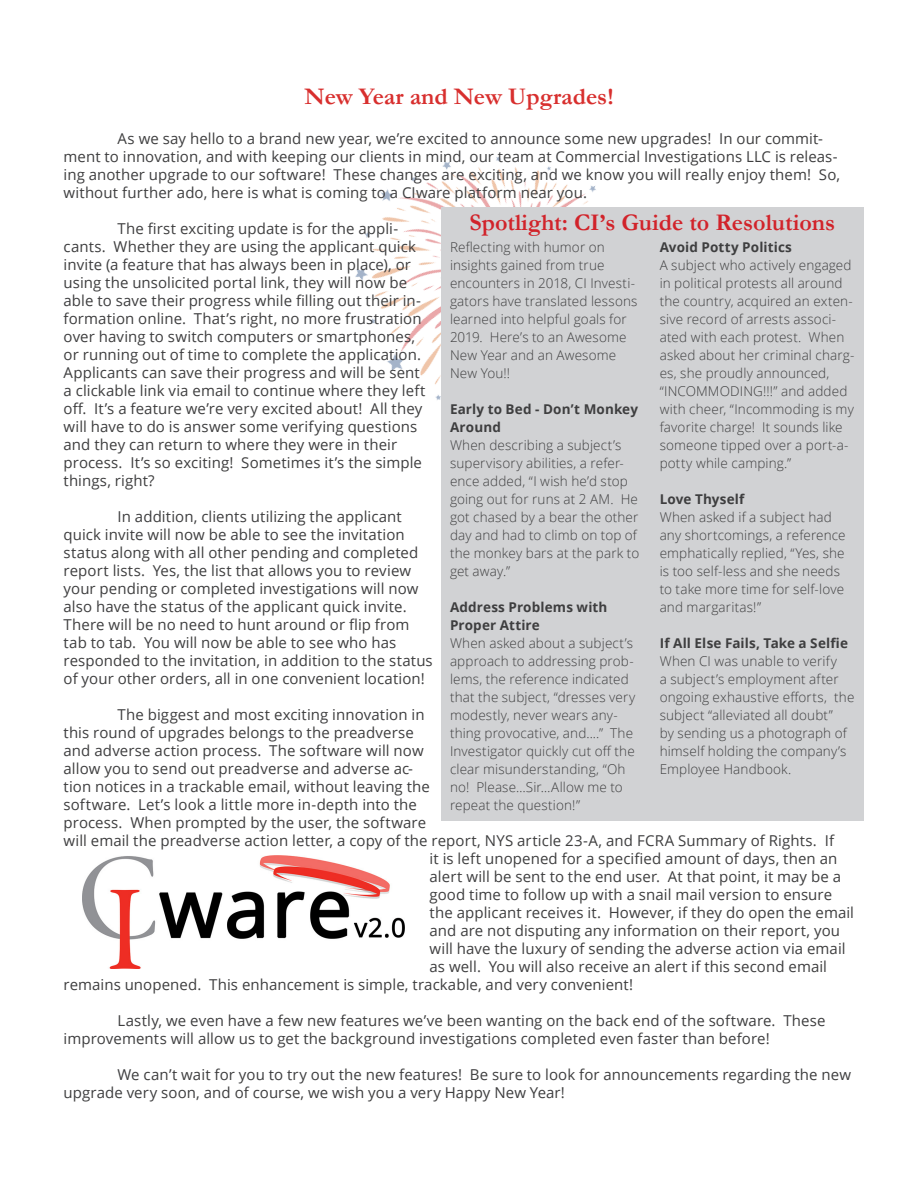
<style>
.page{position:relative;width:918px;height:1188px;background:#fff}
.page>*{position:absolute;margin:0;border:0;box-sizing:border-box;transform-origin:0 0}
.t1{font:700 24px "Garamond";color:#d1232a}
.t2{font:700 24px "Garamond";color:#d82f2e}
.bodytext{font:15px/18px "Open Sans";letter-spacing:.005em;color:#3e3e3f}
.bodytext-2{font:300 13.5px/18px "Open Sans";letter-spacing:.01em;color:#3e3e3f}
.bodytext-3{font:700 13.5px/18px "Open Sans";letter-spacing:.01em;color:#3e3e3f}
</style>
<div class="page">
<img style="left:355px;top:156px;width:241px;height:244px">
<div style="left:441px;top:230px;width:423px;height:591px;background:#d1d2d4"></div>
<div style="left:441px;top:207px;width:423px;height:29px;background:#d1d2d4"></div>
<img style="left:83px;top:855px;width:322px;height:113px">
<p class="t2" style="left:304px;top:80px;width:311px">New Year and New Upgrades!</p>
<p class="bodytext" style="left:64px;top:129px;width:778px;text-indent:54px">As we say hello to a brand new year, we’re excited to announce some new upgrades! In our commit&shy;ment to innovation, and with keeping our clients in mind, our team at Commercial Investigations LLC is releas&shy;ing another upgrade to our software! These changes are exciting, and we know you will really enjoy them! So, without further ado, here is what is coming to a CIware platform near you.</p>
<p class="bodytext" style="left:64px;top:219px;width:363px;text-indent:54px">The first exciting update is for the appli&shy;cants. Whether they are using the applicant quick invite (a feature that has always been in place), or using the unsolicited portal link, they will now be able to save their progress while filling out their in&shy;formation online. That’s right, no more frustration over having to switch computers or smartphones, or running out of time to complete the application.<br>Applicants can save their progress and will be sent a clickable link via email to continue where they left off. It’s a feature we’re very excited about! All they will have to do is answer some verifying questions and they can return to where they were in their process. It’s so exciting! Sometimes it’s the simple things, right?</p>
<p class="bodytext" style="left:64px;top:507px;width:371px;text-indent:54px">In addition, clients utilizing the applicant quick invite will now be able to see the invitation status along with all other pending and completed report lists. Yes, the list that allows you to review your pending or completed investigations will now also have the status of the applicant quick invite.<br>There will be no need to hunt around or flip from tab to tab. You will now be able to see who has responded to the invitation, in addition to the status of your other orders, all in one convenient location!</p>
<p class="bodytext" style="left:118px;top:705px;width:308px">The biggest and most exciting innovation in</p>
<p class="bodytext" style="left:64px;top:723px;width:352px">this round of upgrades belongs to the preadverse</p>
<p class="bodytext" style="left:64px;top:741px;width:362px">and adverse action process. The software will now</p>
<p class="bodytext" style="left:64px;top:759px;width:351px">allow you to send out preadverse and adverse ac-</p>
<p class="bodytext" style="left:64px;top:777px;width:368px">tion notices in a trackable email, without leaving the</p>
<p class="bodytext" style="left:64px;top:795px;width:355px">software. Let’s look a little more in-depth into the</p>
<p class="bodytext" style="left:64px;top:813px;width:364px">process. When prompted by the user, the software</p>
<p class="bodytext" style="left:64px;top:831px;width:772px">will email the preadverse action letter, a copy of the report, NYS article 23-A, and FCRA Summary of Rights. If</p>
<p class="bodytext" style="left:430px;top:849px;width:409px">it is left unopened for a specified amount of days, then an</p>
<p class="bodytext" style="left:430px;top:867px;width:413px">alert will be sent to the end user. At that point, it may be a</p>
<p class="bodytext" style="left:430px;top:885px;width:404px">good time to follow up with a snail mail version to ensure</p>
<p class="bodytext" style="left:430px;top:903px;width:426px">the applicant receives it. However, if they do open the email</p>
<p class="bodytext" style="left:430px;top:921px;width:412px">and are not disputing any information on their report, you</p>
<p class="bodytext" style="left:430px;top:939px;width:418px">will have the luxury of sending the adverse action via email</p>
<p class="bodytext" style="left:430px;top:957px;width:399px">as well. You will also receive an alert if this second email</p>
<p class="bodytext" style="left:64px;top:975px;width:571px">remains unopened. This enhancement is simple, trackable, and very convenient!</p>
<p class="bodytext" style="left:64px;top:1011px;width:764px;text-indent:54px">Lastly, we even have a few new features we’ve been wanting on the back end of the software. These improvements will allow us to get the background investigations completed even faster than before!</p>
<p class="bodytext" style="left:64px;top:1065px;width:789px;text-indent:54px">We can’t wait for you to try out the new features! Be sure to look for announcements regarding the new upgrade very soon, and of course, we wish you a very Happy New Year!</p>
<p class="t1" style="left:470px;top:206px;width:367px">Spotlight: CI’s Guide to Resolutions</p>
<p class="bodytext-2" style="left:450px;top:238px;width:189px">Reflecting with humor on insights gained from true encounters in 2018, CI Investi&shy;gators have translated lessons learned into helpful goals for<br>2019. Here’s to an Awesome<br>New Year and an Awesome<br>New You!!</p>
<p class="bodytext-3" style="left:450px;top:400px;width:190px">Early to Bed - Don’t Monkey<br>Around</p>
<p class="bodytext-2" style="left:450px;top:436px;width:191px">When describing a subject’s supervisory abilities, a refer&shy;ence added, “I wish he’d stop going out for runs at 2 AM. He got chased by a bear the other day and had to climb on top of the monkey bars at the park to get away.”</p>
<p class="bodytext-3" style="left:450px;top:598px;width:159px">Address Problems with<br>Proper Attire</p>
<p class="bodytext-2" style="left:450px;top:634px;width:187px">When asked about a subject’s approach to addressing prob&shy;lems, the reference indicated that the subject, “dresses very modestly, never wears any&shy;thing provocative, and....” The<br>Investigator quickly cut off the clear misunderstanding, “Oh no! Please…Sir…Allow me to repeat the question!”</p>
<p class="bodytext-3" style="left:660px;top:238px;width:134px">Avoid Potty Politics</p>
<p class="bodytext-2" style="left:660px;top:256px;width:196px">A subject who actively engaged in political protests all around the country, acquired an exten&shy;sive record of arrests associ&shy;ated with each protest. When asked about her criminal charg&shy;es, she proudly announced, “INCOMMODING!!!” and added with cheer, “Incommoding is my favorite charge! It sounds like someone tipped over a port-a&shy;potty while camping.”</p>
<p class="bodytext-3" style="left:660px;top:490px;width:86px">Love Thyself</p>
<p class="bodytext-2" style="left:660px;top:508px;width:187px">When asked if a subject had any shortcomings, a reference emphatically replied, “Yes, she is too self-less and she needs to take more time for self-love and margaritas!”</p>
<p class="bodytext-3" style="left:660px;top:634px;width:190px">If All Else Fails, Take a Selfie</p>
<p class="bodytext-2" style="left:660px;top:652px;width:196px">When CI was unable to verify<br>a subject’s employment after ongoing exhaustive efforts, the subject “alleviated all doubt”<br>by sending us a photograph of himself holding the company’s<br>Employee Handbook.</p>
</div>
